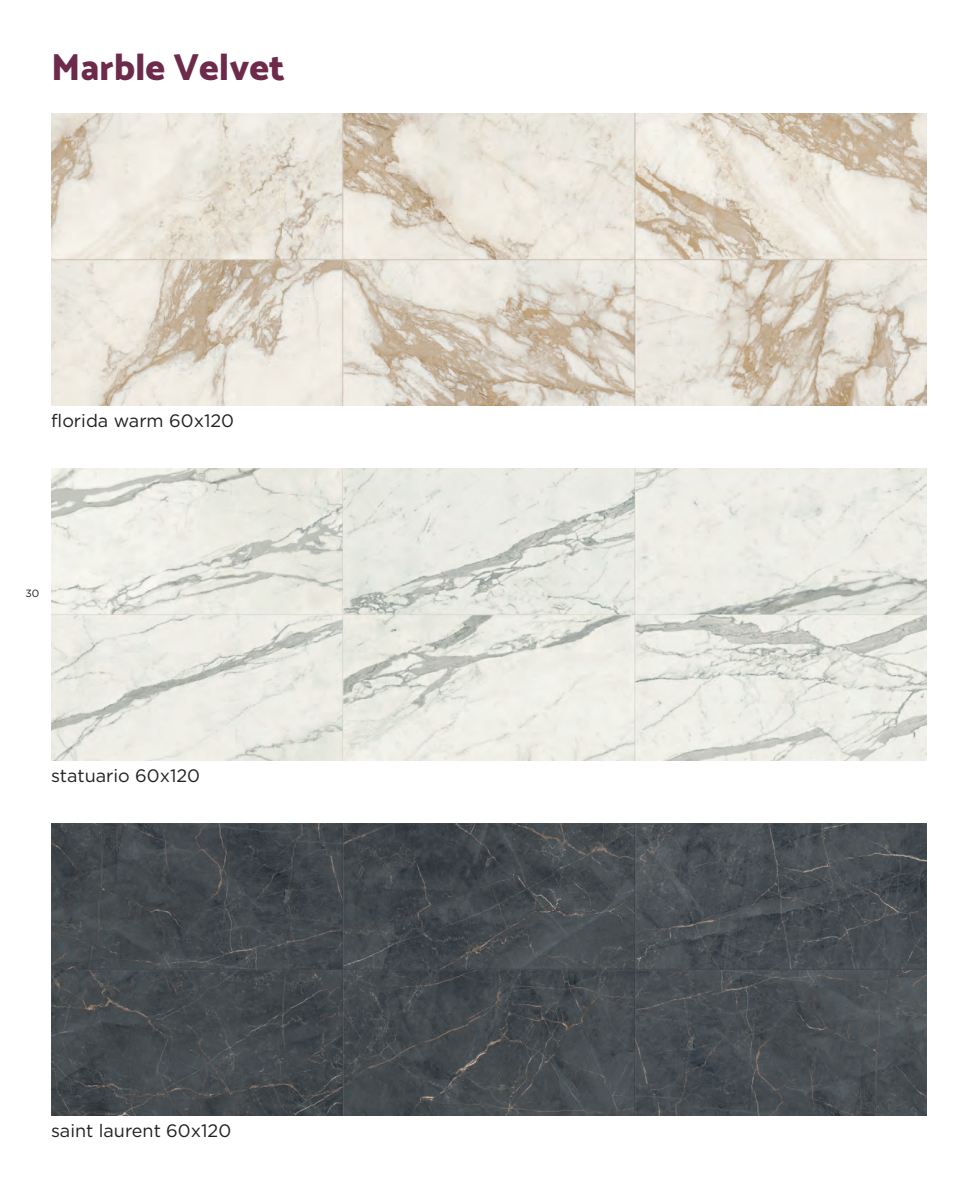
<style>
.page{position:relative;width:978px;height:1191px;background:#fff}
.page>*{position:absolute;margin:0;border:0;box-sizing:border-box;transform-origin:0 0}
.t1{font:800 37.5px "Catamaran";color:#6d2a4b}
.t2{font:18px "Gotham HTF";color:#231f20}
.t3{font:10.5px "Gotham HTF";color:#231f20}
</style>
<div class="page">
<img style="left:51px;top:113px;width:876px;height:292px">
<img style="left:51px;top:468px;width:876px;height:292px">
<img style="left:51px;top:823px;width:876px;height:292px">
<h1 class="t1" style="left:51px;top:45px;width:235px">Marble Velvet</h1>
<p class="t2" style="left:51px;top:411px;width:185px">florida warm 60x120</p>
<p class="t3" style="left:26px;top:588px;width:15px">30</p>
<p class="t2" style="left:51px;top:766px;width:151px">statuario 60x120</p>
<p class="t2" style="left:51px;top:1121px;width:182px">saint laurent 60x120</p>
</div>
